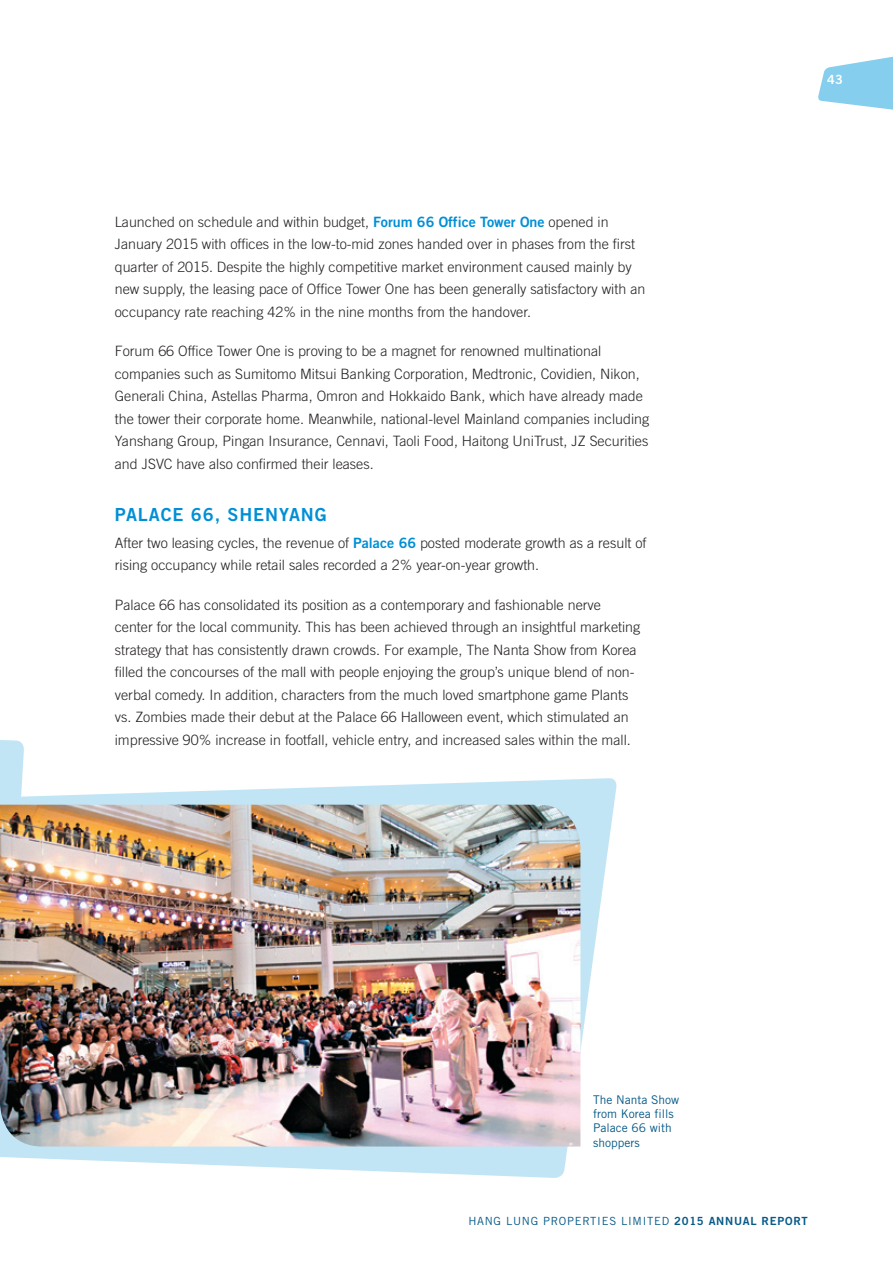
<style>
.page{position:relative;width:893px;height:1263px;background:#fff}
.page>*{position:absolute;margin:0;border:0;box-sizing:border-box;transform-origin:0 0}
.t1{font:18px "Trade Gothic LT Std Bd 2";letter-spacing:.05em;color:#008fd5}
.t2{font:300 14.25px/22.5px "Trade Gothic LT Std";color:#231f20}
.t3{font:12.75px "Trade Gothic LT Std Bd 2";color:#fff}
.t4{font:12px/14.2px "Trade Gothic LT Std";color:#075a88}
.t5{font:11.25px "Trade Gothic LT Std";letter-spacing:.065em;color:#075a88}
.s1{font-family:"Trade Gothic LT Std Bd 2";font-weight:400;color:#008fd5}
.s2{font-family:"Trade Gothic LT Std Bd 2"}
</style>
<div class="page">
<svg style="left:0;top:778px;width:617px;height:400px;fill:#c2e5f5"></svg>
<svg style="left:0;top:740px;width:24px;height:65px;background:#c5e6f4"></svg>
<svg style="left:818px;top:56px;width:75px;height:54px"></svg>
<img style="left:0;top:805px;width:580px;height:341px">
<p class="t2" style="left:115px;top:210px;width:532px">Launched on schedule and within budget, <span class="s1">Forum 66 Office Tower One</span> opened in January 2015 with offices in the low﹣to﹣mid zones handed over in phases from the first quarter of 2015. Despite the highly competitive market environment caused mainly by new supply, the leasing pace of Office Tower One has been generally satisfactory with an occupancy rate reaching 42% in the nine months from the handover.</p>
<p class="t2" style="left:115px;top:340px;width:536px">Forum 66 Office Tower One is proving to be a magnet for renowned multinational companies such as Sumitomo Mitsui Banking Corporation, Medtronic, Covidien, Nikon, Generali China, Astellas Pharma, Omron and Hokkaido Bank, which have already made the tower their corporate home. Meanwhile, national-level Mainland companies including Yanshang Group, Pingan Insurance, Cennavi, Taoli Food, Haitong UniTrust, JZ Securities and JSVC have also confirmed their leases.</p>
<p class="t1" style="left:115px;top:503px;width:214px">Palace 66, Shenyang</p>
<p class="t2" style="left:115px;top:531px;width:533px">After two leasing cycles, the revenue of <span class="s1">Palace 66</span> posted moderate growth as a result of rising occupancy while retail sales recorded a 2% year-on-year growth.</p>
<p class="t2" style="left:115px;top:593px;width:527px">Palace 66 has consolidated its position as a contemporary and fashionable nerve center for the local community. This has been achieved through an insightful marketing strategy that has consistently drawn crowds. For example, The Nanta Show from Korea filled the concourses of the mall with people enjoying the group’s unique blend of non&shy;verbal comedy. In addition, characters from the much loved smartphone game Plants vs. Zombies made their debut at the Palace 66 Halloween event, which stimulated an impressive 90% increase in footfall, vehicle entry, and increased sales within the mall.</p>
<p class="t3" style="left:827px;top:72px;width:17px">43</p>
<p class="t4" style="left:593px;top:1092px;width:88px">The Nanta Show from Korea fills<br>Palace 66 with shoppers</p>
<p class="t5" style="left:468px;top:1214px;width:341px">HANG LUNG PROPERTIES LIMITED <span class="s2">2015 ANNUAL REPORT</span></p>
</div>
